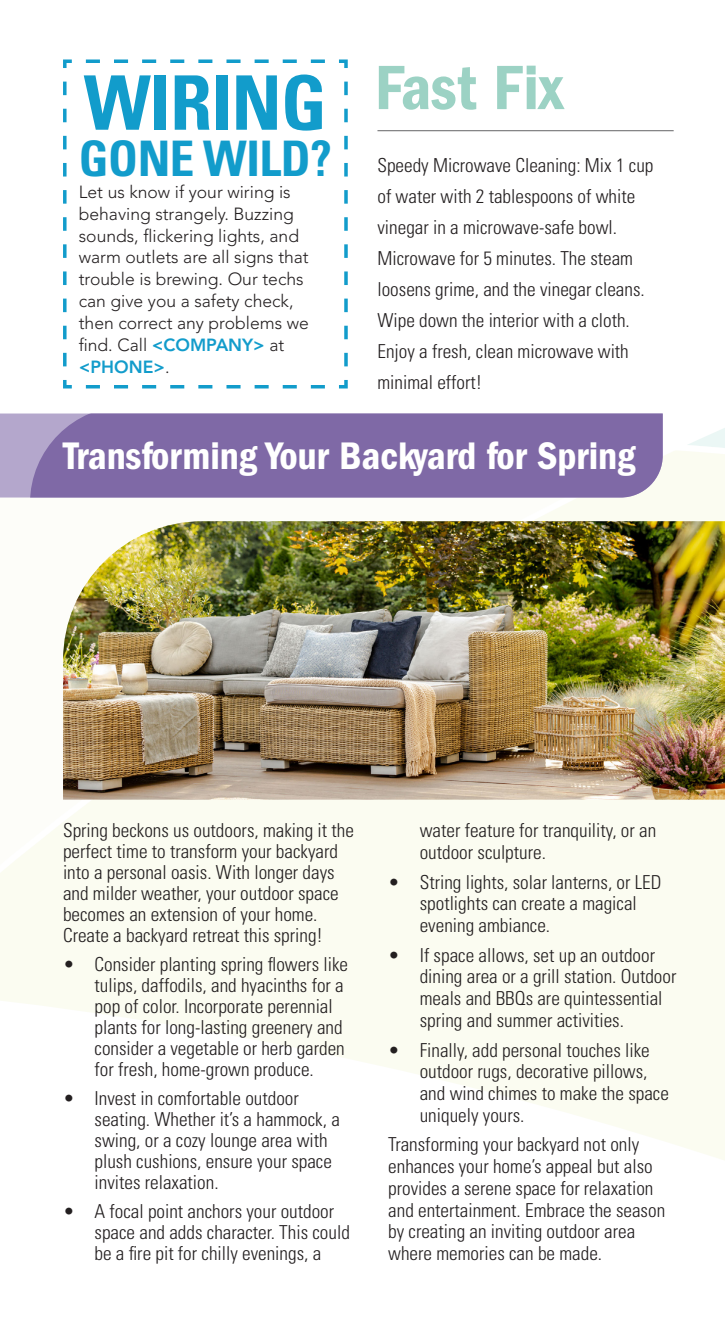
<style>
.page{position:relative;width:725px;height:1323px;background:#fff}
.page>*{position:absolute;margin:0;border:0;box-sizing:border-box;transform-origin:0 0}
.t1{font:700 condensed 75.25px "Univers LT Std";letter-spacing:-.01em;color:#129ccb}
.t2{font:64.75px "Franklin Gothic LT Pro Cn Dm";color:#9cd2c4}
.t3{font:700 condensed 49px "Univers LT Std";letter-spacing:-.01em;color:#129ccb}
.t4{font:39.73px "Franklin Gothic LT Pro Cn Dm";color:#fff}
.t5{font:300 condensed 19.25px/21px "Univers LT Std";color:#231f20}
.t6{font:300 17.5px/21.9px "Avenir";color:#231f20}
.s1{font-weight:800;color:#129ccb}
</style>
<div class="page">
<div style="left:0;top:0;width:724px;height:1323px;background:linear-gradient(to right,#fefefa,#fdfefa)"></div>
<svg style="left:61px;top:58px;width:288px;height:332px"></svg>
<hr style="left:377px;top:130px;width:296px;height:1px;background:#636366">
<div style="left:0;top:414px;width:30px;height:84px;background:#b4a7cc"></div>
<div style="left:30px;top:414px;width:632px;height:84px;background:#7f69a6"></div>
<img style="left:63px;top:521px;width:661px;height:279px">
<h1 class="t1" style="left:84px;top:57px;width:244px">WIRING</h1>
<h3 class="t3" style="left:79px;top:129px;width:255px">GONE WILD?</h3>
<p class="t6" style="left:79px;top:181px;width:231px">Let us know if your wiring is behaving strangely. Buzzing sounds, flickering lights, and warm outlets are all signs that trouble is brewing. Our techs can give you a safety check, then correct any problems we find. Call <span class="s1">&lt;COMPANY&gt;</span> at <span class="s1">&lt;PHONE&gt;</span>.</p>
<h2 class="t2" style="left:374px;top:51px;width:190px">Fast Fix</h2>
<p class="t5" style="left:377px;top:150px;width:277px;line-height:31px">Speedy Microwave Cleaning: Mix 1 cup of water with 2 tablespoons of white vinegar in a microwave-safe bowl.<br>Microwave for 5 minutes. The steam loosens grime, and the vinegar cleans.<br>Wipe down the interior with a cloth.<br>Enjoy a fresh, clean microwave with minimal effort!</p>
<h3 class="t4" style="left:63px;top:433px;width:574px">Transforming Your Backyard for Spring</h3>
<p class="t5" style="left:63px;top:820px;width:292px">Spring beckons us outdoors, making it the perfect time to transform your backyard into a personal oasis. With longer days and milder weather, your outdoor space becomes an extension of your home.<br>Create a backyard retreat this spring!</p>
<p class="t5" style="left:94px;top:954px;width:255px;text-indent:-32px">• Consider planting spring flowers like tulips, daffodils, and hyacinths for a pop of color. Incorporate perennial plants for long-lasting greenery and consider a vegetable or herb garden for fresh, home-grown produce.</p>
<p class="t5" style="left:94px;top:1088px;width:247px;text-indent:-32px">• Invest in comfortable outdoor seating. Whether it’s a hammock, a swing, or a cozy lounge area with plush cushions, ensure your space invites relaxation.</p>
<p class="t5" style="left:94px;top:1201px;width:257px;text-indent:-32px">• A focal point anchors your outdoor space and adds character. This could be a fire pit for chilly evenings, a</p>
<p class="t5" style="left:419px;top:820px;width:238px;line-height:21.7px">water feature for tranquility, or an outdoor sculpture.</p>
<p class="t5" style="left:419px;top:871px;width:243px;line-height:21.7px;text-indent:-32px">• String lights, solar lanterns, or LED spotlights can create a magical evening ambiance.</p>
<p class="t5" style="left:419px;top:944px;width:258px;line-height:21.7px;text-indent:-32px">• If space allows, set up an outdoor dining area or a grill station. Outdoor meals and BBQs are quintessential spring and summer activities.</p>
<p class="t5" style="left:419px;top:1039px;width:251px;line-height:21.7px;text-indent:-32px">• Finally, add personal touches like outdoor rugs, decorative pillows, and wind chimes to make the space uniquely yours.</p>
<p class="t5" style="left:388px;top:1134px;width:278px;line-height:21.7px">Transforming your backyard not only enhances your home’s appeal but also provides a serene space for relaxation and entertainment. Embrace the season by creating an inviting outdoor area where memories can be made.</p>
</div>
